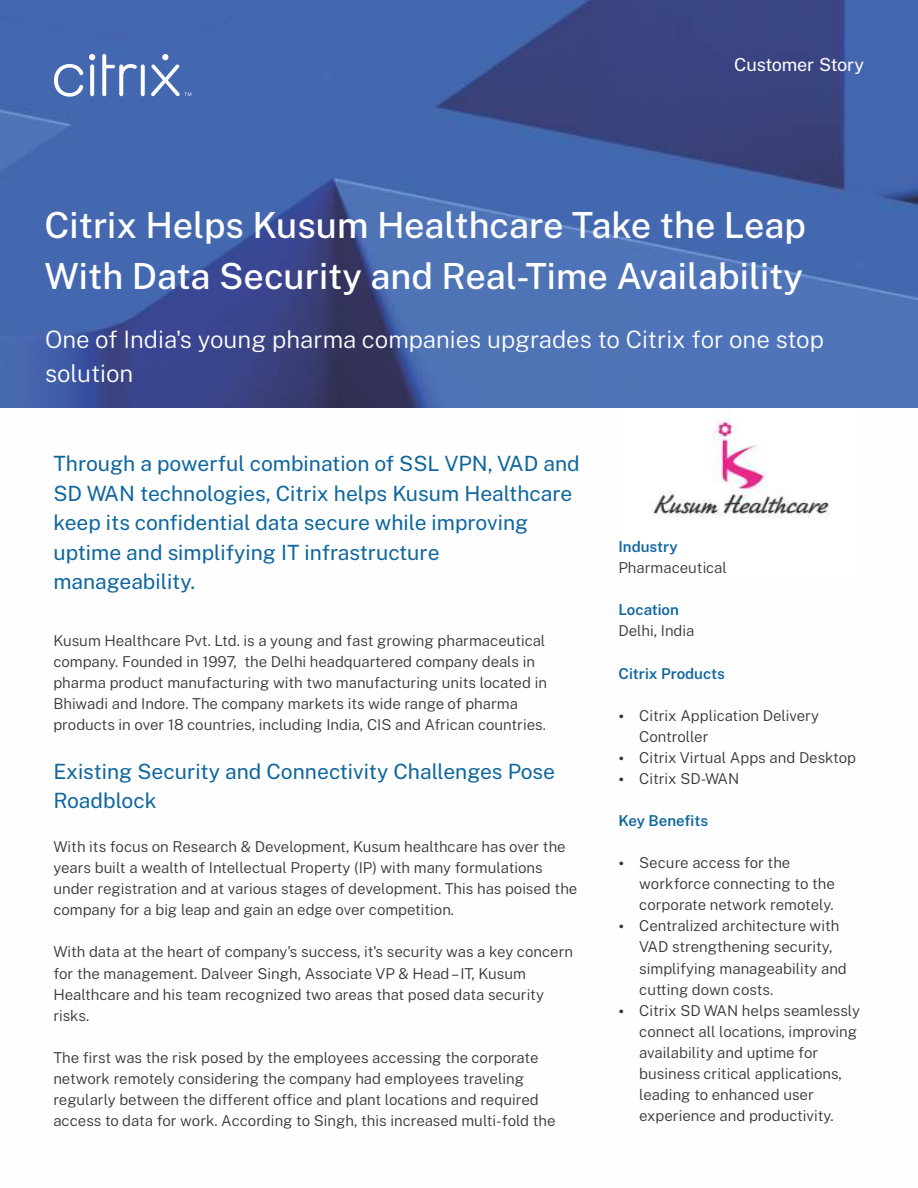
<style>
.page{position:relative;width:918px;height:1188px;background:#fff}
.page>*{position:absolute;margin:0;border:0;box-sizing:border-box;transform-origin:0 0}
.t1{font:500 36px/50.6px "Public Sans";color:#fefefe}
.t2{font:300 24px/33.8px "Public Sans";color:#fefefe}
.t3{font:21px/29.5px "Public Sans";color:#0e669e}
.t4{font:18px "Public Sans";letter-spacing:-.01em;color:#fefefe}
.t5{font:300 15px/21px "Public Sans";color:#373435}
.t6{font:600 15px "Public Sans";color:#0e669e}
</style>
<div class="page">
<img style="left:623px;top:407px;width:236px;height:111px">
<img style="left:0;top:0;width:918px;height:407px">
<svg style="left:54px;top:64px;width:29px;height:33px"></svg>
<svg style="left:102px;top:54px;width:35px;height:42px"></svg>
<svg style="left:141px;top:64px;width:4px;height:32px"></svg>
<svg style="left:90px;top:64px;width:4px;height:32px"></svg>
<svg style="left:89px;top:54px;width:6px;height:6px"></svg>
<svg style="left:151px;top:54px;width:40px;height:42px;background:#6684bd"></svg>
<p class="t4" style="left:734px;top:54px;width:131px">Customer Story</p>
<h1 class="t1" style="left:45px;top:200px;width:763px">Citrix Helps Kusum Healthcare Take the Leap<br>With Data Security and Real-Time Availability</h1>
<h2 class="t2" style="left:45px;top:322px;width:780px">One of India's young pharma companies upgrades to Citrix for one stop solution</h2>
<h3 class="t3" style="left:53px;top:449px;width:528px">Through a powerful combination of SSL VPN, VAD and SD WAN technologies, Citrix helps Kusum Healthcare keep its confidential data secure while improving uptime and simplifying IT infrastructure manageability.</h3>
<p class="t5" style="left:53px;top:630px;width:495px">Kusum Healthcare Pvt. Ltd. is a young and fast growing pharmaceutical company. Founded in 1997, the Delhi headquartered company deals in pharma product manufacturing with two manufacturing units located in Bhiwadi and Indore. The company markets its wide range of pharma products in over 18 countries, including India, CIS and African countries.</p>
<h3 class="t3" style="left:53px;top:757px;width:503px">Existing Security and Connectivity Challenges Pose<br>Roadblock</h3>
<p class="t5" style="left:53px;top:836px;width:526px">With its focus on Research &amp; Development, Kusum healthcare has over the years built a wealth of Intellectual Property (IP) with many formulations under registration and at various stages of development. This has poised the company for a big leap and gain an edge over competition.</p>
<p class="t5" style="left:53px;top:942px;width:521px">With data at the heart of company's success, it's security was a key concern for the management. Dalveer Singh, Associate VP &amp; Head – IT, Kusum Healthcare and his team recognized two areas that posed data security risks.</p>
<p class="t5" style="left:53px;top:1047px;width:504px">The first was the risk posed by the employees accessing the corporate network remotely considering the company had employees traveling regularly between the different office and plant locations and required access to data for work. According to Singh, this increased multi-fold the</p>
<p class="t6" style="left:618px;top:538px;width:61px">Industry</p>
<p class="t5" style="left:618px;top:557px;width:110px">Pharmaceutical</p>
<p class="t6" style="left:618px;top:601px;width:62px">Location</p>
<p class="t5" style="left:618px;top:620px;width:78px">Delhi, India</p>
<p class="t6" style="left:618px;top:664px;width:108px">Citrix Products</p>
<p class="t5" style="left:639px;top:705px;width:218px">Citrix Application Delivery<br>Controller<br>Citrix Virtual Apps and Desktop<br>Citrix SD-WAN</p>
<p class="t6" style="left:618px;top:812px;width:91px">Key Benefits</p>
<p class="t5" style="left:639px;top:852px;width:222px">Secure access for the workforce connecting to the corporate network remotely.<br>Centralized architecture with<br>VAD strengthening security, simplifying manageability and cutting down costs.<br>Citrix SD WAN helps seamlessly connect all locations, improving availability and uptime for business critical applications, leading to enhanced user experience and productivity.</p>
</div>
